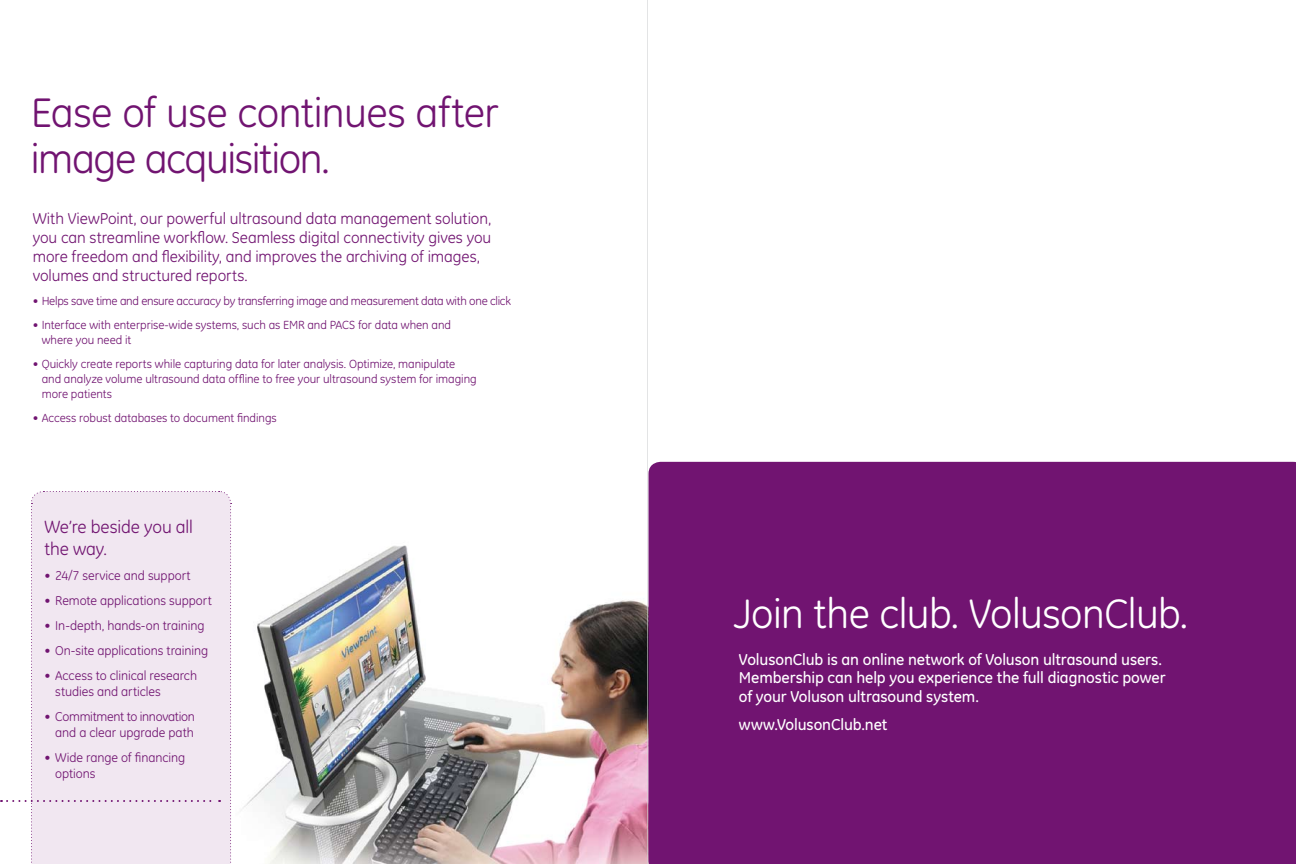
<style>
.page{position:relative;width:1296px;height:864px;background:#fff}
.page>*{position:absolute;margin:0;border:0;box-sizing:border-box;transform-origin:0 0}
.t1{font:42px/46px "GE Inspira";letter-spacing:-.025em;color:#711471}
.t2{font:41.8px "GE Inspira";letter-spacing:-.015em;color:#fff}
.t3{font:18px/22px "GE Inspira";letter-spacing:-.005em;color:#711471}
.t4{font:16px/19px "GE Inspira";letter-spacing:-.005em;color:#711471}
.t5{font:500 16px/19px "GE Inspira";letter-spacing:-.005em;color:#fff}
.t6{font:13px/16px "GE Inspira";letter-spacing:-.005em;color:#711471}
.t7{font:12px/15px "GE Inspira";letter-spacing:-.005em;color:#711471}
.t8{font:12px "GE Inspira";letter-spacing:-.025em;color:#711471}
</style>
<div class="page">
<img style="left:243px;top:545px;width:404px;height:319px">
<div style="left:648px;top:462px;width:648px;height:402px;background:#711471"></div>
<hr style="left:647px;top:0;width:1px;height:864px;background:#d1d3d4">
<svg style="left:1px;top:491px;width:231px;height:373px"></svg>
<h1 class="t1" style="left:31px;top:89px;width:469px">Ease of use continues after image acquisition.</h1>
<p class="t4" style="left:33px;top:209px;width:460px">With ViewPoint, our powerful ultrasound data management solution, you can streamline workflow. Seamless digital connectivity gives you more freedom and flexibility, and improves the archiving of images, volumes and structured reports.</p>
<p class="t8" style="left:33px;top:294px;width:480px">• Helps save time and ensure accuracy by transferring image and measurement data with one click</p>
<p class="t7" style="left:42px;top:317px;width:411px;text-indent:-9px">• Interface with enterprise-wide systems, such as EMR and PACS for data when and where you need it</p>
<p class="t7" style="left:42px;top:356px;width:437px;text-indent:-9px">• Quickly create reports while capturing data for later analysis. Optimize, manipulate and analyze volume ultrasound data offline to free your ultrasound system for imaging more patients</p>
<p class="t7" style="left:33px;top:410px;width:246px">• Access robust databases to document findings</p>
<h3 class="t3" style="left:44px;top:516px;width:150px">We’re beside you all the way.</h3>
<p class="t6" style="left:44px;top:567px;width:148px">• 24/7 service and support</p>
<p class="t6" style="left:44px;top:592px;width:169px">• Remote applications support</p>
<p class="t6" style="left:44px;top:617px;width:162px">• In-depth, hands-on training</p>
<p class="t6" style="left:44px;top:642px;width:165px">• On-site applications training</p>
<p class="t6" style="left:55px;top:667px;width:143px;text-indent:-11px">• Access to clinical research studies and articles</p>
<p class="t6" style="left:44px;top:708px;width:152px;text-align:right">• Commitment to innovation and a clear upgrade path</p>
<p class="t6" style="left:55px;top:749px;width:132px;text-indent:-11px">• Wide range of financing options</p>
<h2 class="t2" style="left:733px;top:589px;width:457px">Join the club. VolusonClub.</h2>
<h3 class="t5" style="left:739px;top:650px;width:428px">VolusonClub is an online network of Voluson ultrasound users.<br>Membership can help you experience the full diagnostic power of your Voluson ultrasound system.</h3>
<h3 class="t5" style="left:739px;top:716px;width:150px">www.VolusonClub.net</h3>
</div>
